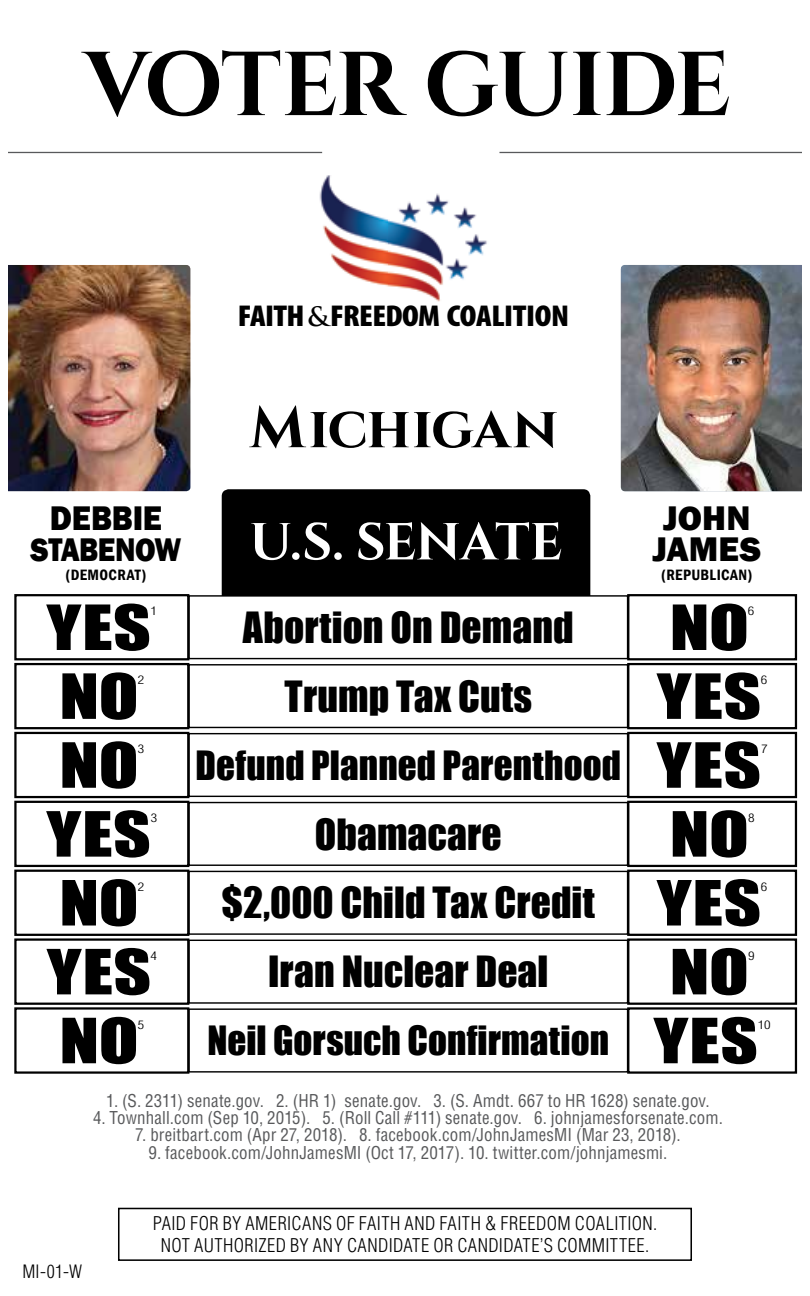
<style>
.page{position:relative;width:810px;height:1296px;background:#fff}
.page>*{position:absolute;margin:0;border:0;box-sizing:border-box;transform-origin:0 0}
.t1{font:700 90.45px "Cinzel";letter-spacing:-.025em;color:#000}
.t2{font:700 58.5px "Cinzel";letter-spacing:-.015em;color:#000}
.t3{font:57.6px "Impact";letter-spacing:.005em;color:#000;scale:1.27 1}
.t4{font:700 51.98px "Cinzel";letter-spacing:-.015em;color:#fff}
.t5{font:39.6px "Impact";color:#000}
.t6{font:37.12px "Impact";color:#000}
.t7{font:800 35.1px/30.8px "Franklin Gothic";color:#000;text-align:center}
.t8{font:800 35.1px "Franklin Gothic";color:#000;scale:.93 1}
.t9{font:800 33.75px "Franklin Gothic";letter-spacing:-.02em;color:#000;scale:.89 1}
.t10{font:900 condensed 30.15px "Myriad Pro";letter-spacing:-.02em;color:#000;scale:1.11 1}
.t11{font:300 condensed 18.45px/22.3px "Helvetica LT Std";letter-spacing:.02em;color:#000;text-align:center}
.t12{font:300 condensed 18px "Helvetica LT Std";color:#000}
.t13{font:condensed 17.32px "Helvetica LT Std";letter-spacing:.01em;color:#58595b}
.t14{font:600 condensed 15.53px "Franklin Gothic";letter-spacing:.025em;color:#000}
.t15{font:300 condensed 11.47px "Helvetica LT Std";color:#000;scale:1.27 1}
.s1{font-family:"Trajan Pro";font-weight:700;font-stretch:normal;font-size:26.1px}
.s2{font-size:57.6px}
</style>
<div class="page">
<hr style="left:0;top:152px;width:322px;height:1px;background:#58595b">
<hr style="left:499px;top:152px;width:311px;height:1px;background:#58595b">
<img style="left:319px;top:175px;width:168px;height:127px">
<div style="left:222px;top:489px;width:368px;height:106px;background:#000"></div>
<img style="left:8px;top:265px;width:182px;height:226px">
<img style="left:621px;top:265px;width:181px;height:226px">
<div style="left:188px;top:664px;width:440px;height:64px;border:1px solid #000"></div>
<div style="left:14px;top:663px;width:175px;height:66px;border:2px solid #000"></div>
<div style="left:627px;top:663px;width:170px;height:66px;border:2px solid #000"></div>
<div style="left:188px;top:595px;width:440px;height:64px;border:1px solid #000"></div>
<div style="left:14px;top:594px;width:175px;height:66px;border:2px solid #000"></div>
<div style="left:627px;top:594px;width:170px;height:66px;border:2px solid #000"></div>
<div style="left:188px;top:871px;width:440px;height:64px;border:1px solid #000"></div>
<div style="left:14px;top:870px;width:175px;height:66px;border:2px solid #000"></div>
<div style="left:627px;top:870px;width:170px;height:66px;border:2px solid #000"></div>
<div style="left:188px;top:733px;width:440px;height:64px;border:1px solid #000"></div>
<div style="left:14px;top:732px;width:175px;height:66px;border:2px solid #000"></div>
<div style="left:627px;top:732px;width:170px;height:66px;border:2px solid #000"></div>
<div style="left:188px;top:940px;width:440px;height:64px;border:1px solid #000"></div>
<div style="left:14px;top:938px;width:175px;height:67px;border:2px solid #000"></div>
<div style="left:627px;top:938px;width:170px;height:67px;border:2px solid #000"></div>
<div style="left:188px;top:802px;width:440px;height:64px;border:1px solid #000"></div>
<div style="left:14px;top:801px;width:175px;height:66px;border:2px solid #000"></div>
<div style="left:627px;top:801px;width:170px;height:66px;border:2px solid #000"></div>
<div style="left:188px;top:1008px;width:440px;height:65px;border:1px solid #000"></div>
<div style="left:14px;top:1007px;width:175px;height:67px;border:2px solid #000"></div>
<div style="left:627px;top:1007px;width:170px;height:67px;border:2px solid #000"></div>
<div style="left:118px;top:1208px;width:574px;height:53px;border:2px solid #000"></div>
<div style="left:0;top:0;width:8px;height:1296px;background:#fff"></div>
<div style="left:803px;top:0;width:7px;height:1296px;background:#fff"></div>
<h1 class="t1" style="left:84px;top:30px;width:649px">VOTER GUIDE</h1>
<h3 class="t10" style="left:238px;top:297px;width:300px">FAITH<span class="s1">&amp;</span>FREEDOM COALITION</h3>
<h3 class="t8" style="left:50px;top:496px;width:122px">DEBBIE</h3>
<h3 class="t9" style="left:31px;top:528px;width:171px">STABENOW</h3>
<p class="t14" style="left:65px;top:565px;width:83px">(DEMOCRAT)</p>
<h2 class="t2" style="left:250px;top:392px;width:310px">Michigan</h2>
<h3 class="t4" style="left:249px;top:510px;width:315px">U.S. SENATE</h3>
<h3 class="t7" style="left:653px;top:503px;width:110px">JOHN<br>JAMES</h3>
<p class="t14" style="left:661px;top:565px;width:93px">(REPUBLICAN)</p>
<h3 class="t3" style="left:47px;top:583px;width:84px">YES</h3>
<h3 class="t5" style="left:243px;top:597px;width:332px">Abortion On Demand</h3>
<p class="t15" style="left:151px;top:604px;width:7px">1</p>
<h3 class="t3" style="left:670px;top:583px;width:64px">NO</h3>
<p class="t15" style="left:748px;top:604px;width:7px">6</p>
<h3 class="t3" style="left:59px;top:652px;width:64px">NO</h3>
<h3 class="t5" style="left:284px;top:665px;width:249px">Trump Tax Cuts</h3>
<p class="t15" style="left:138px;top:673px;width:7px">2</p>
<h3 class="t3" style="left:657px;top:652px;width:84px">YES</h3>
<p class="t15" style="left:761px;top:673px;width:7px">6</p>
<h3 class="t6" style="left:59px;top:736px;width:563px"><span class="s2">NO</span> Defund Planned Parenthood</h3>
<p class="t15" style="left:138px;top:742px;width:7px">3</p>
<h3 class="t3" style="left:657px;top:720px;width:84px">YES</h3>
<p class="t15" style="left:761px;top:742px;width:7px">7</p>
<h3 class="t3" style="left:47px;top:789px;width:84px">YES</h3>
<h3 class="t5" style="left:315px;top:803px;width:188px">Obamacare</h3>
<p class="t15" style="left:151px;top:811px;width:7px">3</p>
<h3 class="t3" style="left:670px;top:789px;width:64px">NO</h3>
<p class="t15" style="left:748px;top:811px;width:7px">8</p>
<h3 class="t3" style="left:59px;top:858px;width:64px">NO</h3>
<h3 class="t5" style="left:222px;top:872px;width:375px">$2,000 Child Tax Credit</h3>
<p class="t15" style="left:138px;top:880px;width:7px">2</p>
<h3 class="t3" style="left:657px;top:858px;width:84px">YES</h3>
<p class="t15" style="left:761px;top:880px;width:7px">6</p>
<h3 class="t3" style="left:47px;top:927px;width:84px">YES</h3>
<h3 class="t5" style="left:268px;top:941px;width:282px">Iran Nuclear Deal</h3>
<p class="t15" style="left:150px;top:949px;width:7px">4</p>
<h3 class="t3" style="left:670px;top:927px;width:64px">NO</h3>
<p class="t15" style="left:748px;top:949px;width:7px">9</p>
<h3 class="t6" style="left:59px;top:1012px;width:551px"><span class="s2">NO</span> Neil Gorsuch Confirmation</h3>
<p class="t15" style="left:138px;top:1017px;width:7px">5</p>
<h3 class="t3" style="left:654px;top:996px;width:84px">YES</h3>
<p class="t15" style="left:758px;top:1017px;width:12px">10</p>
<p class="t13" style="left:106px;top:1090px;width:605px">1. (S. 2311) senate.gov. 2. (HR 1) senate.gov. 3. (S. Amdt. 667 to HR 1628) senate.gov.</p>
<p class="t13" style="left:93px;top:1107px;width:631px">4. Townhall.com (Sep 10, 2015). 5. (Roll Call #111) senate.gov. 6. johnjamesforsenate.com.</p>
<p class="t13" style="left:135px;top:1124px;width:547px">7. breitbart.com (Apr 27, 2018). 8. facebook.com/JohnJamesMI (Mar 23, 2018).</p>
<p class="t13" style="left:149px;top:1142px;width:520px">9. facebook.com/JohnJamesMI (Oct 17, 2017). 10. twitter.com/johnjamesmi.</p>
<p class="t12" style="left:22px;top:1260px;width:61px">MI-01-W</p>
<p class="t11" style="left:153px;top:1212px;width:506px">PAID FOR BY AMERICANS OF FAITH AND FAITH &amp; FREEDOM COALITION.<br>NOT AUTHORIZED BY ANY CANDIDATE OR CANDIDATE’S COMMITTEE.</p>
</div>
